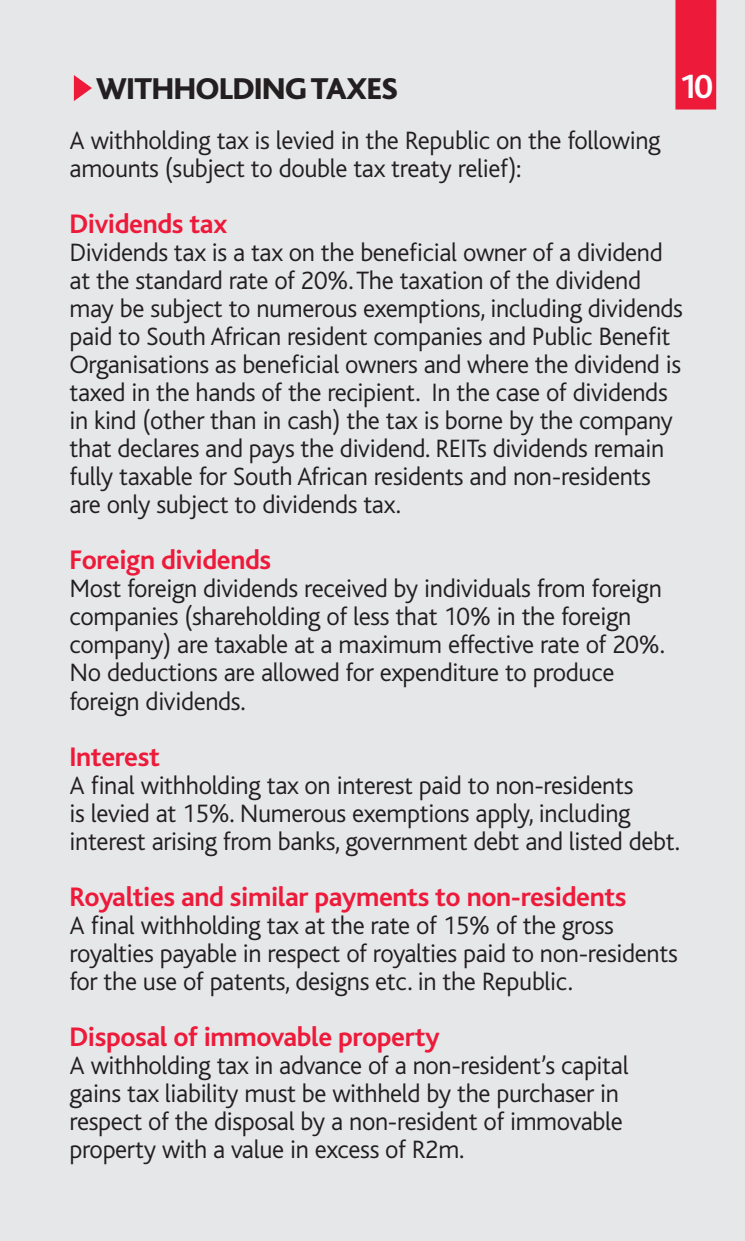
<style>
.page{position:relative;width:745px;height:1241px;background:#fff}
.page>*{position:absolute;margin:0;border:0;box-sizing:border-box;transform-origin:0 0}
.t1{font:700 35px "Bliss Icelandic";color:#fff}
.t2{font:800 31.5px "Bliss Icelandic";letter-spacing:-.01em;color:#231f20}
.t3{font:700 28px "Bliss Icelandic";letter-spacing:-.015em;color:#ed1a3a}
.t4{font:300 26.25px/28px "Bliss Icelandic";letter-spacing:-.015em;color:#231f20}
</style>
<div class="page">
<div style="left:0;top:0;width:744px;height:1240px;background:#e6e7e9"></div>
<div style="left:675px;top:0;width:41px;height:109px;background:#ed1a3a"></div>
<svg style="left:74px;top:75px;width:18px;height:26px"></svg>
<p class="t2" style="left:96px;top:72px;width:303px">WITHHOLDING TAXES</p>
<h1 class="t1" style="left:678px;top:68px;width:36px">10</h1>
<p class="t4" style="left:69px;top:127px;width:592px">A withholding tax is levied in the Republic on the following amounts (subject to double tax treaty relief):</p>
<p class="t3" style="left:69px;top:209px;width:159px">Dividends tax</p>
<p class="t4" style="left:69px;top:239px;width:614px">Dividends tax is a tax on the beneficial owner of a dividend at the standard rate of 20%. The taxation of the dividend may be subject to numerous exemptions, including dividends paid to South African resident companies and Public Benefit Organisations as beneficial owners and where the dividend is taxed in the hands of the recipient. In the case of dividends in kind (other than in cash) the tax is borne by the company that declares and pays the dividend. REITs dividends remain fully taxable for South African residents and non-residents are only subject to dividends tax.</p>
<p class="t3" style="left:69px;top:545px;width:203px">Foreign dividends</p>
<p class="t4" style="left:69px;top:575px;width:596px">Most foreign dividends received by individuals from foreign companies (shareholding of less that 10% in the foreign company) are taxable at a maximum effective rate of 20%.<br>No deductions are allowed for expenditure to produce foreign dividends.</p>
<p class="t3" style="left:69px;top:741px;width:92px">Interest</p>
<p class="t4" style="left:69px;top:771px;width:611px">A final withholding tax on interest paid to non-residents<br>is levied at 15%. Numerous exemptions apply, including interest arising from banks, government debt and listed debt.</p>
<p class="t3" style="left:69px;top:881px;width:558px">Royalties and similar payments to non-residents</p>
<p class="t4" style="left:69px;top:911px;width:609px">A final withholding tax at the rate of 15% of the gross royalties payable in respect of royalties paid to non-residents for the use of patents, designs etc. in the Republic.</p>
<p class="t3" style="left:69px;top:1021px;width:371px">Disposal of immovable property</p>
<p class="t4" style="left:69px;top:1051px;width:560px">A withholding tax in advance of a non-resident’s capital gains tax liability must be withheld by the purchaser in respect of the disposal by a non-resident of immovable property with a value in excess of R2m.</p>
</div>
